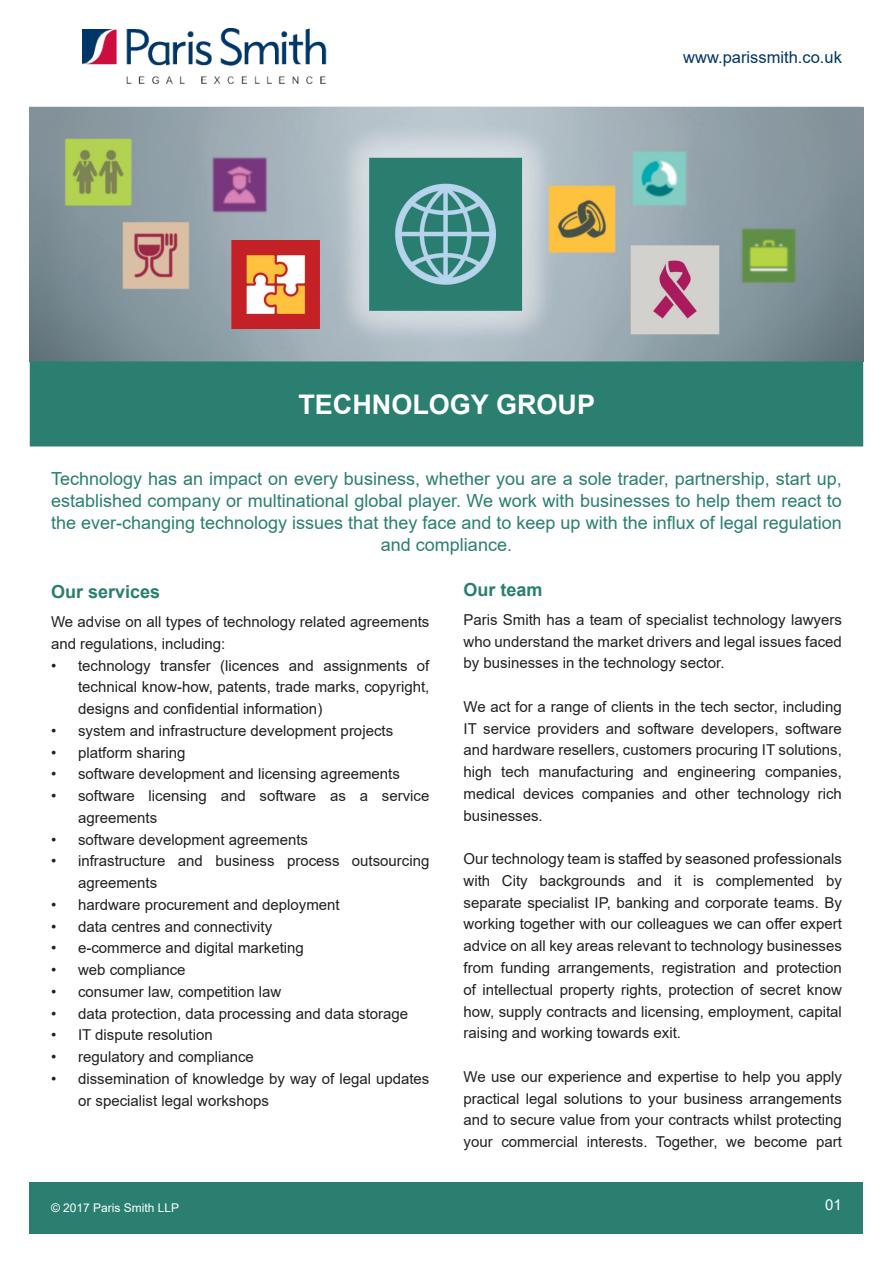
<style>
.page{position:relative;width:893px;height:1263px;background:#fff}
.page>*{position:absolute;margin:0;border:0;box-sizing:border-box;transform-origin:0 0}
.t1{font:700 27px "Arial";color:#fff}
.Body_copy{font:18px/21.8px "Arial";color:#2a7f70;text-align:center}
.Body_copy-2{font:700 18px "Arial";color:#2a7f70}
.t2{font:16.5px "Arial";color:#003667}
.Body_copy-3{font:15px/21.8px "Arial";color:#231f20;text-align:justify}
.t3{font:15px "Arial";color:#fff}
.t4{font:12px "Arial";color:#fff}
</style>
<div class="page">
<div style="left:30px;top:1182px;width:833px;height:51px;background:#2a7f70"></div>
<img style="left:83px;top:29px;width:244px;height:55px">
<img style="left:30px;top:107px;width:833px;height:254px">
<div style="left:30px;top:361px;width:833px;height:85px;background:#2a7f70;border:2px solid #2a7f70"></div>
<p class="t2" style="left:683px;top:46px;width:160px">www.parissmith.co.uk</p>
<p class="t1" style="left:298px;top:385px;width:298px">TECHNOLOGY GROUP</p>
<p class="Body_copy" style="left:51px;top:468px;width:792px">Technology has an impact on every business, whether you are a sole trader, partnership, start up, established company or multinational global player. We work with businesses to help them react to the ever-changing technology issues that they face and to keep up with the influx of legal regulation and compliance.</p>
<p class="Body_copy-2" style="left:463px;top:577px;width:81px">Our team</p>
<p class="Body_copy-3" style="left:463px;top:609px;width:380px">Paris Smith has a team of specialist technology lawyers who understand the market drivers and legal issues faced by businesses in the technology sector.</p>
<p class="Body_copy-3" style="left:463px;top:696px;width:380px">We act for a range of clients in the tech sector, including IT service providers and software developers, software and hardware resellers, customers procuring IT solutions, high tech manufacturing and engineering companies, medical devices companies and other technology rich businesses.</p>
<p class="Body_copy-3" style="left:463px;top:848px;width:380px">Our technology team is staffed by seasoned professionals with City backgrounds and it is complemented by separate specialist IP, banking and corporate teams. By working together with our colleagues we can offer expert advice on all key areas relevant to technology businesses from funding arrangements, registration and protection of intellectual property rights, protection of secret know how, supply contracts and licensing, employment, capital raising and working towards exit.</p>
<p class="Body_copy-3" style="left:463px;top:1065px;width:380px">We use our experience and expertise to help you apply practical legal solutions to your business arrangements and to secure value from your contracts whilst protecting your commercial interests. Together, we become part</p>
<p class="Body_copy-2" style="left:51px;top:579px;width:111px">Our services</p>
<p class="Body_copy-3" style="left:51px;top:611px;width:380px">We advise on all types of technology related agreements and regulations, including:</p>
<p class="Body_copy-3" style="left:78px;top:654px;width:353px;text-indent:-27px">• technology transfer (licences and assignments of technical know-how, patents, trade marks, copyright, designs and confidential information)</p>
<p class="Body_copy-3" style="left:51px;top:720px;width:344px">• system and infrastructure development projects</p>
<p class="Body_copy-3" style="left:51px;top:741px;width:136px">• platform sharing</p>
<p class="Body_copy-3" style="left:51px;top:763px;width:350px">• software development and licensing agreements</p>
<p class="Body_copy-3" style="left:78px;top:785px;width:353px;text-indent:-27px">• software licensing and software as a service agreements</p>
<p class="Body_copy-3" style="left:51px;top:828px;width:259px">• software development agreements</p>
<p class="Body_copy-3" style="left:78px;top:850px;width:353px;text-indent:-27px">• infrastructure and business process outsourcing agreements</p>
<p class="Body_copy-3" style="left:51px;top:894px;width:290px">• hardware procurement and deployment</p>
<p class="Body_copy-3" style="left:51px;top:915px;width:223px">• data centres and connectivity</p>
<p class="Body_copy-3" style="left:51px;top:937px;width:254px">• e-commerce and digital marketing</p>
<p class="Body_copy-3" style="left:51px;top:959px;width:136px">• web compliance</p>
<p class="Body_copy-3" style="left:51px;top:981px;width:232px">• consumer law, competition law</p>
<p class="Body_copy-3" style="left:51px;top:1002px;width:359px">• data protection, data processing and data storage</p>
<p class="Body_copy-3" style="left:51px;top:1024px;width:163px">• IT dispute resolution</p>
<p class="Body_copy-3" style="left:51px;top:1046px;width:204px">• regulatory and compliance</p>
<p class="Body_copy-3" style="left:78px;top:1068px;width:353px;text-indent:-27px">• dissemination of knowledge by way of legal updates or specialist legal workshops</p>
<p class="t4" style="left:51px;top:1200px;width:130px">© 2017 Paris Smith LLP</p>
<p class="t3" style="left:825px;top:1194px;width:18px">01</p>
</div>
